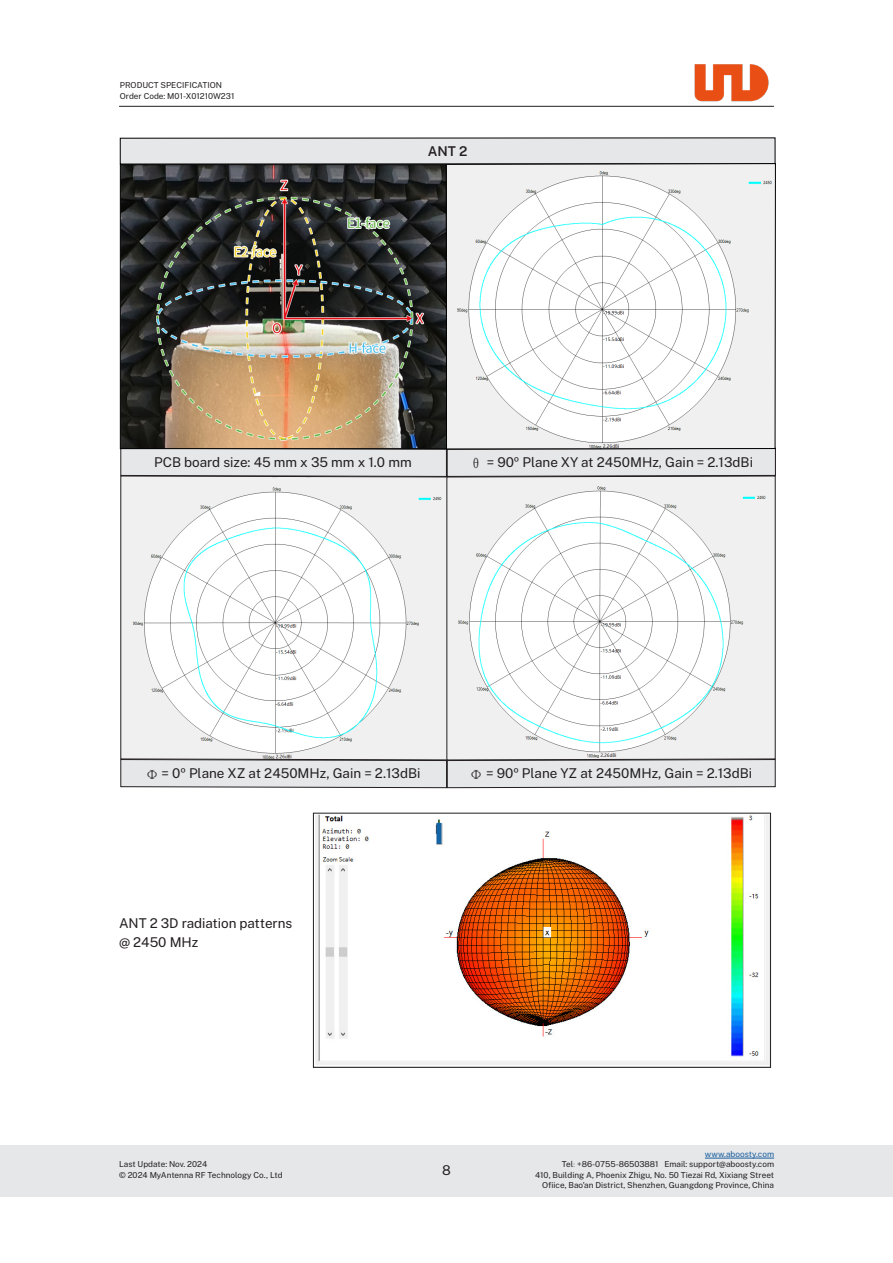
<style>
.page{position:relative;width:893px;height:1263px;background:#fff}
.page>*{position:absolute;margin:0;border:0;box-sizing:border-box;transform-origin:0 0}
.正文样式{font:13.5px/19.5px "Public Sans";color:#231f20}
.正文样式-2{font:600 13.5px "Public Sans";color:#231f20}
.t1{font:8.25px/10.5px "Public Sans";color:#231f20}
.s1{font-family:"Adobe Song Std";font-weight:300;font-size:15px}
.s2{font-family:"Adobe Song Std";font-weight:300}
.s3{color:#175d9e}
</style>
<div class="page">
<img style="left:689px;top:64px;width:85px;height:42px">
<hr style="left:119px;top:106px;width:655px;height:1px;background:#231f20">
<div style="left:0;top:1145px;width:893px;height:52px;background:#e6e7e9"></div>
<hr style="left:705px;top:1158px;width:69px;height:1px;background:#175d9e">
<svg style="left:120px;top:477px;width:326px;height:282px"></svg>
<svg style="left:446px;top:477px;width:330px;height:282px"></svg>
<svg style="left:120px;top:449px;width:656px;height:28px"></svg>
<svg style="left:120px;top:759px;width:656px;height:29px"></svg>
<div style="left:120px;top:138px;width:655px;height:26px;background:#e6e7e9"></div>
<img style="left:122px;top:166px;width:323px;height:281px">
<svg style="left:446px;top:163px;width:330px;height:287px"></svg>
<div style="left:120px;top:164px;width:327px;height:285px;border:1px solid #000"></div>
<img style="left:315px;top:815px;width:454px;height:250px">
<div style="left:313px;top:813px;width:458px;height:254px;border:1px solid #231f20"></div>
<p class="t1" style="left:120px;top:79px;width:116px">PRODUCT SPECIFICATION<br>Order Code: M01-X01210W231</p>
<p class="正文样式-2" style="left:428px;top:141px;width:41px">ANT 2</p>
<p class="正文样式" style="left:154px;top:452px;width:259px">PCB board size: 45 mm x 35 mm x 1.0 mm</p>
<p class="正文样式" style="left:469px;top:452px;width:286px"><span class="s1">θ</span> = 90º Plane XY at 2450MHz, Gain = 2.13dBi</p>
<p class="正文样式" style="left:145px;top:763px;width:277px"><span class="s2">Φ</span> = 0º Plane XZ at 2450MHz, Gain = 2.13dBi</p>
<p class="正文样式" style="left:470px;top:763px;width:284px"><span class="s2">Φ</span> = 90º Plane YZ at 2450MHz, Gain = 2.13dBi</p>
<p class="正文样式" style="left:119px;top:912px;width:175px">ANT 2 3D radiation patterns @ 2450 MHz</p>
<p class="t1" style="left:119px;top:1158px;width:165px">Last Update: Nov. 2024<br>© 2024 MyAntenna RF Technology Co., Ltd</p>
<h1 class="正文样式" style="left:442px;top:1160px;width:10px">8</h1>
<p class="t1" style="left:535px;top:1148px;width:241px;text-align:right"><span class="s3">www.aboosty.com<br></span>Tel<span class="s2">:</span> +86-0755-86503881 Email: support@aboosty.com<br>410, Building A, Phoenix Zhigu, No. 50 Tiezai Rd, Xixiang Street Ofiice, Bao'an District, Shenzhen, Guangdong Province, China</p>
</div>
